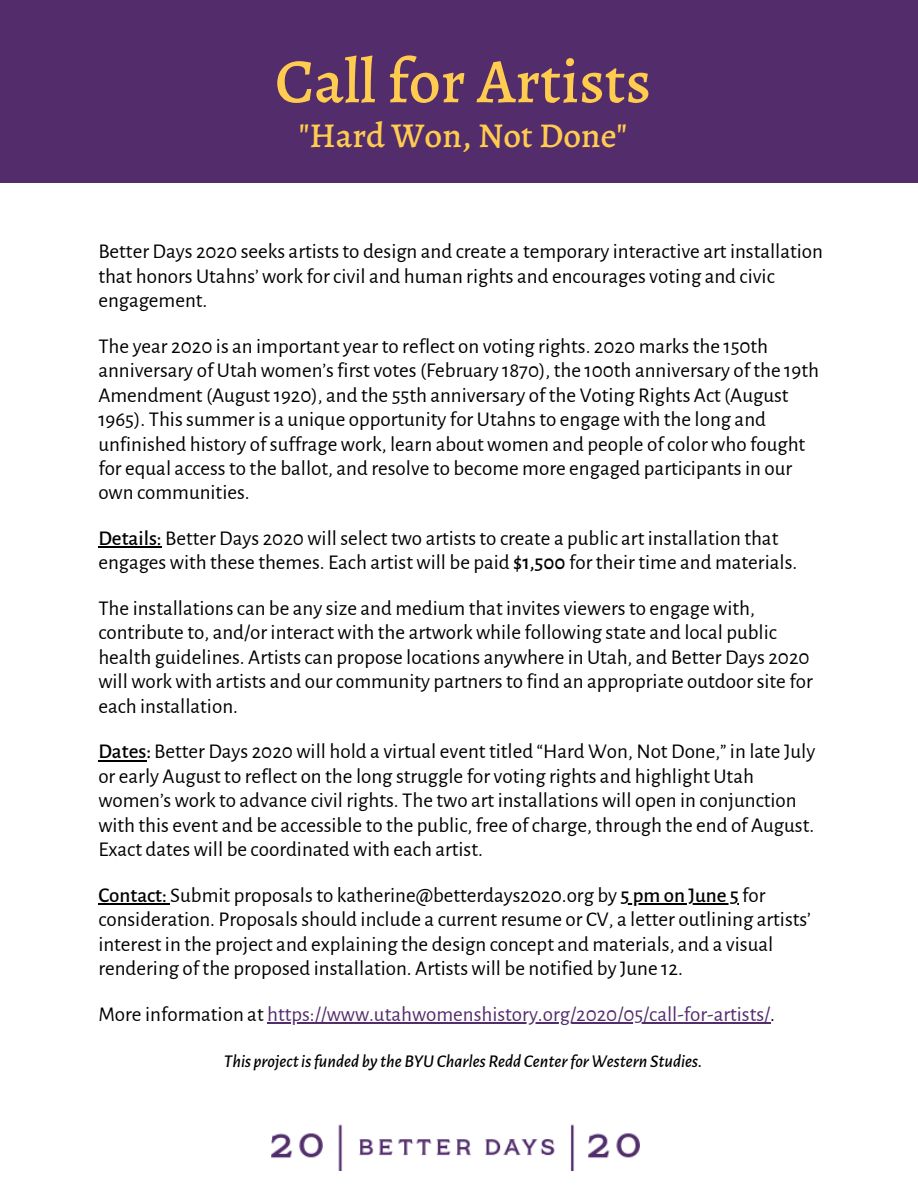
<style>
.page{position:relative;width:918px;height:1188px;background:#fff}
.page>*{position:absolute;margin:0;border:0;box-sizing:border-box;transform-origin:0 0}
.t1{font:500 63px "Alegreya";color:#ffcc4f}
.t2{font:500 34.95px "Alegreya";color:#ffcc4f}
.t3{font:21px/24.5px "Alegreya Sans";color:#000}
.t4{font:21px "Alegreya Sans";color:#532c6c}
.t5{font:italic 500 18px "Alegreya Sans";color:#000}
.s1{font-weight:500}
.s2{color:#000}
</style>
<div class="page">
<div style="left:0;top:0;width:918px;height:182px;background:#532c6c"></div>
<hr style="left:98px;top:547px;width:64px;height:1px;background:#000">
<hr style="left:98px;top:760px;width:48px;height:2px;background:#000">
<hr style="left:98px;top:903px;width:72px;height:2px;background:#000">
<hr style="left:621px;top:903px;width:118px;height:2px;background:#000">
<hr style="left:267px;top:1022px;width:503px;height:2px;background:#532c6c">
<img style="left:272px;top:1124px;width:368px;height:47px">
<h1 class="t1" style="left:275px;top:38px;width:377px">Call for Artists</h1>
<h2 class="t2" style="left:299px;top:111px;width:330px">"Hard Won, Not Done"</h2>
<p class="t3" style="left:98px;top:240px;width:726px">Better Days 2020 seeks artists to design and create a temporary interactive art installation that honors Utahns’ work for civil and human rights and encourages voting and civic engagement.</p>
<p class="t3" style="left:98px;top:334px;width:722px">The year 2020 is an important year to reflect on voting rights. 2020 marks the 150th anniversary of Utah women’s first votes (February 1870), the 100th anniversary of the 19th Amendment (August 1920), and the 55th anniversary of the Voting Rights Act (August 1965). This summer is a unique opportunity for Utahns to engage with the long and unfinished history of suffrage work, learn about women and people of color who fought for equal access to the ballot, and resolve to become more engaged participants in our own communities.</p>
<p class="t3" style="left:98px;top:526px;width:700px"><span class="s1">Details:</span> Better Days 2020 will select two artists to create a public art installation that engages with these themes. Each artist will be paid <span class="s1">$1,500</span> for their time and materials.</p>
<p class="t3" style="left:98px;top:597px;width:716px">The installations can be any size and medium that invites viewers to engage with, contribute to, and/or interact with the artwork while following state and local public health guidelines. Artists can propose locations anywhere in Utah, and Better Days 2020 will work with artists and our community partners to find an appropriate outdoor site for each installation.</p>
<p class="t3" style="left:98px;top:740px;width:719px"><span class="s1">Dates:</span> Better Days 2020 will hold a virtual event titled “Hard Won, Not Done,” in late July or early August to reflect on the long struggle for voting rights and highlight Utah women’s work to advance civil rights. The two art installations will open in conjunction with this event and be accessible to the public, free of charge, through the end of August.<br>Exact dates will be coordinated with each artist.</p>
<p class="t3" style="left:98px;top:883px;width:714px"><span class="s1">Contact:</span> Submit proposals to katherine@betterdays2020.org by <span class="s1">5 pm on June 5</span> for consideration. Proposals should include a current resume or CV, a letter outlining artists’ interest in the project and explaining the design concept and materials, and a visual rendering of the proposed installation. Artists will be notified by June 12.</p>
<p class="t4" style="left:98px;top:1002px;width:678px"><span class="s2">More information at</span> https://www.utahwomenshistory.org/2020/05/call-for-artists/<span class="s2">.</span></p>
<p class="t5" style="left:224px;top:1051px;width:480px">This projectisfunded by the BYUCharles Redd CenterforWestern Studies.</p>
</div>
